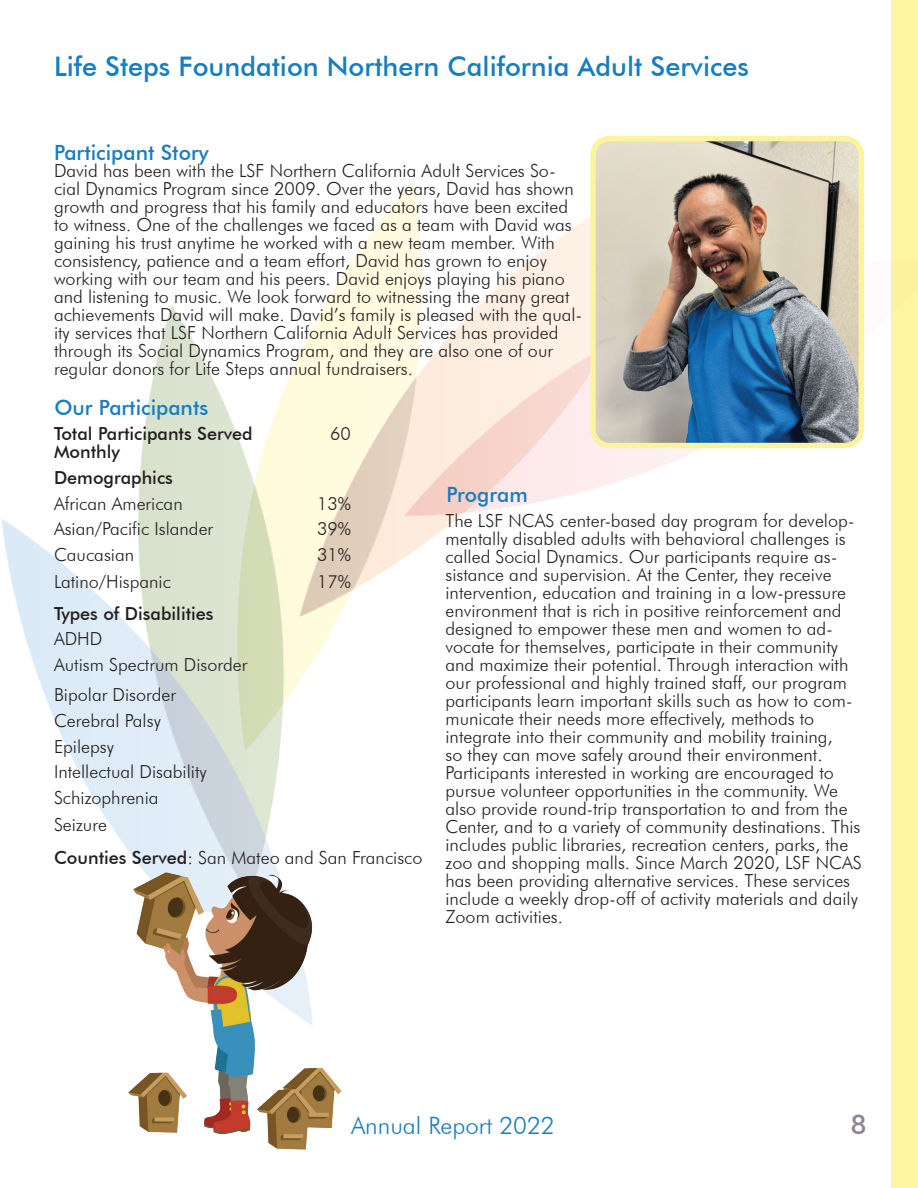
<style>
.page{position:relative;width:918px;height:1188px;background:#fff}
.page>*{position:absolute;margin:0;border:0;box-sizing:border-box;transform-origin:0 0}
.t1{font:500 27px "Futura BT";color:#177dc2}
.t2{font:500 27px "Futura BT";color:#908399}
.t3{font:300 24px "Futura BT";color:#197dc2}
.t4{font:500 21px "Futura BT";color:#177dc2}
.t5{font:300 18px/18px "Futura BT";color:#231f20}
.t6{font:500 18px "Futura BT";color:#231f20}
.s1{font-weight:500}
</style>
<div class="page">
<div style="left:891px;top:0;width:27px;height:1188px;background:#fff49f"></div>
<img style="left:1px;top:180px;width:846px;height:671px">
<img style="left:593px;top:142px;width:265px;height:304px">
<div style="left:590px;top:136px;width:274px;height:312px;border:5px solid #fcf39f;border-radius:16px"></div>
<img style="left:128px;top:851px;width:214px;height:299px">
<p class="t1" style="left:54px;top:50px;width:696px">Life Steps Foundation Northern California Adult Services</p>
<p class="t4" style="left:54px;top:140px;width:156px">Participant Story</p>
<p class="t5" style="left:54px;top:162px;width:529px">David has been with the LSF Northern California Adult Services So&shy;cial Dynamics Program since 2009. Over the years, David has shown growth and progress that his family and educators have been excited to witness. One of the challenges we faced as a team with David was gaining his trust anytime he worked with a new team member. With consistency, patience and a team effort, David has grown to enjoy working with our team and his peers. David enjoys playing his piano and listening to music. We look forward to witnessing the many great achievements David will make. David’s family is pleased with the qual&shy;ity services that LSF Northern California Adult Services has provided through its Social Dynamics Program, and they are also one of our regular donors for Life Steps annual fundraisers.</p>
<p class="t4" style="left:54px;top:395px;width:155px">Our Participants</p>
<p class="t6" style="left:54px;top:423px;width:200px">Total Participants Served</p>
<p class="t6" style="left:54px;top:441px;width:67px">Monthly</p>
<p class="t5" style="left:330px;top:425px;width:22px">60</p>
<p class="t6" style="left:54px;top:467px;width:120px">Demographics</p>
<p class="t5" style="left:54px;top:494px;width:130px">African American</p>
<p class="t5" style="left:317px;top:494px;width:35px">13%</p>
<p class="t5" style="left:54px;top:520px;width:161px">Asian/Pacific Islander</p>
<p class="t5" style="left:317px;top:520px;width:35px">39%</p>
<p class="t5" style="left:54px;top:546px;width:82px">Caucasian</p>
<p class="t5" style="left:317px;top:546px;width:35px">31%</p>
<p class="t5" style="left:54px;top:573px;width:118px">Latino/Hispanic</p>
<p class="t5" style="left:317px;top:573px;width:35px">17%</p>
<p class="t6" style="left:54px;top:602px;width:161px">Types of Disabilities</p>
<p class="t5" style="left:54px;top:630px;width:50px">ADHD</p>
<p class="t5" style="left:54px;top:656px;width:195px">Autism Spectrum Disorder</p>
<p class="t5" style="left:54px;top:686px;width:124px">Bipolar Disorder</p>
<p class="t5" style="left:54px;top:711px;width:108px">Cerebral Palsy</p>
<p class="t5" style="left:54px;top:737px;width:62px">Epilepsy</p>
<p class="t5" style="left:54px;top:763px;width:154px">Intellectual Disability</p>
<p class="t5" style="left:54px;top:788px;width:106px">Schizophrenia</p>
<p class="t5" style="left:54px;top:816px;width:55px">Seizure</p>
<p class="t5" style="left:54px;top:849px;width:370px"><span class="s1">Counties Served</span>: San Mateo and San Francisco</p>
<p class="t4" style="left:446px;top:482px;width:83px">Program</p>
<p class="t5" style="left:446px;top:511px;width:418px">The LSF NCAS center-based day program for develop&shy;mentally disabled adults with behavioral challenges is called Social Dynamics. Our participants require as&shy;sistance and supervision. At the Center, they receive intervention, education and training in a low-pressure environment that is rich in positive reinforcement and designed to empower these men and women to ad&shy;vocate for themselves, participate in their community and maximize their potential. Through interaction with our professional and highly trained staff, our program participants learn important skills such as how to com&shy;municate their needs more effectively, methods to integrate into their community and mobility training,<br>so they can move safely around their environment.<br>Participants interested in working are encouraged to pursue volunteer opportunities in the community. We also provide round-trip transportation to and from the Center, and to a variety of community destinations. This includes public libraries, recreation centers, parks, the zoo and shopping malls. Since March 2020, LSF NCAS has been providing alternative services. These services include a weekly drop-off of activity materials and daily Zoom activities.</p>
<p class="t3" style="left:351px;top:1111px;width:205px">Annual Report 2022</p>
<p class="t2" style="left:851px;top:1108px;width:18px">8</p>
</div>
